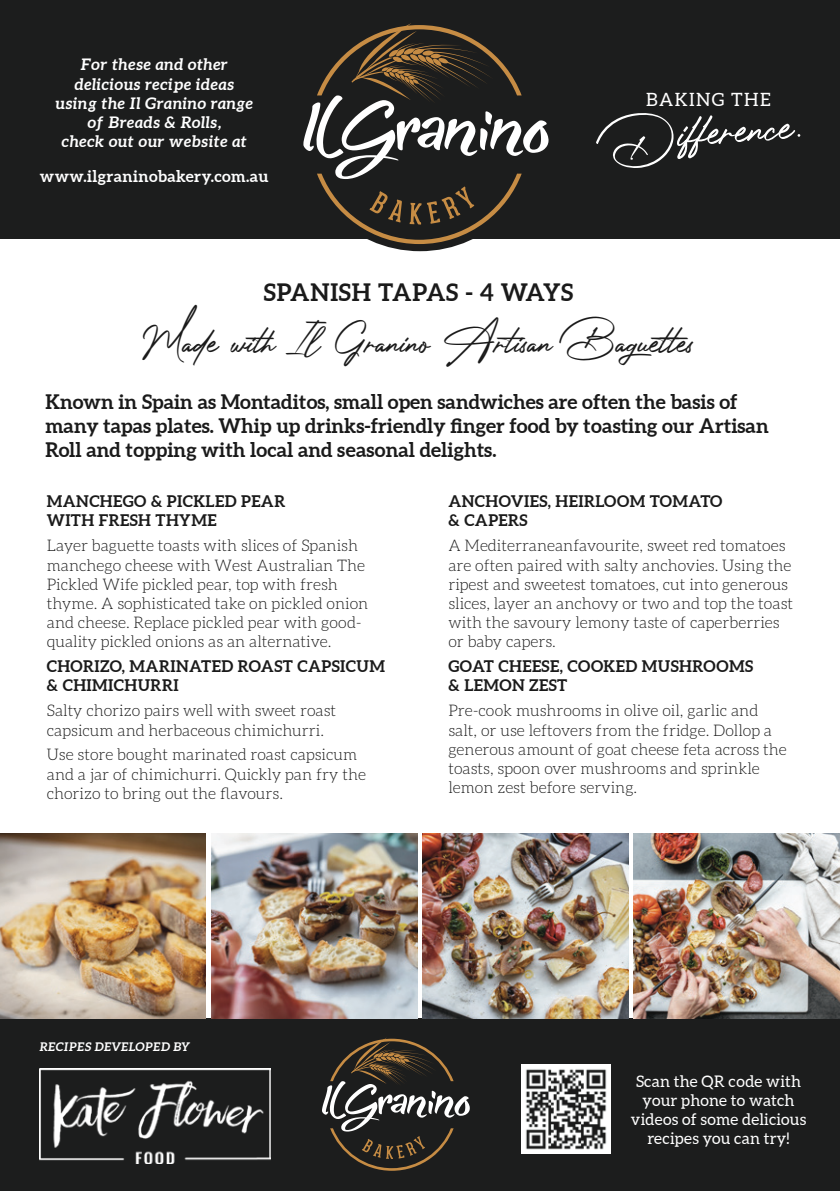
<style>
.page{position:relative;width:840px;height:1191px;background:#fff}
.page>*{position:absolute;margin:0;border:0;box-sizing:border-box;transform-origin:0 0}
.t1{font:55.6px "Photograph Signature";color:#fff}
.t2{font:42px "Photograph Signature";color:#1a1a1a}
.t3{font:700 24px "Aleo";letter-spacing:.03em;color:#1a1a1a}
.t4{font:700 20px/24px "Aleo";color:#1a1a1a}
.t5{font:18.2px "Aleo";letter-spacing:.08em;color:#fff}
.t6{font:300 16px/19.2px "Aleo";color:#1a1a1a}
.t7{font:700 16px/19.2px "Aleo";letter-spacing:.025em;color:#1a1a1a}
.t8{font:italic 700 16px/19.2px "Aleo";letter-spacing:.025em;color:#fff;text-align:center}
.t9{font:16px/19.2px "Aleo";letter-spacing:.01em;color:#fff;text-align:center}
.t10{font:700 16px "Aleo";letter-spacing:.025em;color:#fff}
.t11{font:italic 700 12px "Aleo";color:#fff}
</style>
<div class="page">
<div style="left:0;top:0;width:839px;height:238px;background:#1c1d1d"></div>
<div style="left:0;top:1019px;width:839px;height:172px;background:#1c1d1d"></div>
<img style="left:521px;top:1064px;width:89px;height:89px">
<svg style="left:293px;top:238px;width:168px;height:13px"></svg>
<img style="left:633px;top:833px;width:206px;height:185px">
<img style="left:422px;top:833px;width:206px;height:185px">
<img style="left:0;top:833px;width:205px;height:186px">
<img style="left:211px;top:833px;width:206px;height:185px">
<svg style="left:303px;top:23px;width:245px;height:221px"></svg>
<svg style="left:322px;top:1037px;width:147px;height:133px"></svg>
<img style="left:39px;top:1068px;width:231px;height:95px">
<p class="t8" style="left:56px;top:55px;width:199px">For these and other delicious recipe ideas using the Il Granino range of Breads &amp; Rolls,<br>check out our website at</p>
<p class="t10" style="left:40px;top:167px;width:230px">www.ilgraninobakery.com.au</p>
<p class="t5" style="left:645px;top:89px;width:126px">BAKING THE</p>
<h1 class="t1" style="left:608px;top:88px;width:194px;rotate:-4deg">Difference.</h1>
<h3 class="t3" style="left:264px;top:279px;width:311px">SPANISH TAPAS - 4 WAYS</h3>
<h2 class="t2" style="left:142px;top:305px;width:554px">Made with Il Granino Artisan Baguettes</h2>
<p class="t4" style="left:45px;top:389px;width:724px">Known in Spain as Montaditos, small open sandwiches are often the basis of many tapas plates. Whip up drinks-friendly finger food by toasting our Artisan<br>Roll and topping with local and seasonal delights.</p>
<p class="t7" style="left:47px;top:491px;width:240px">MANCHEGO &amp; PICKLED PEAR<br>WITH FRESH THYME</p>
<p class="t6" style="left:47px;top:536px;width:323px">Layer baguette toasts with slices of Spanish manchego cheese with West Australian The Pickled Wife pickled pear, top with fresh thyme. A sophisticated take on pickled onion and cheese. Replace pickled pear with good&shy;quality pickled onions as an alternative.</p>
<p class="t7" style="left:47px;top:656px;width:339px">CHORIZO, MARINATED ROAST CAPSICUM &amp; CHIMICHURRI</p>
<p class="t6" style="left:47px;top:701px;width:291px">Salty chorizo pairs well with sweet roast capsicum and herbaceous chimichurri.</p>
<p class="t6" style="left:47px;top:745px;width:320px">Use store bought marinated roast capsicum and a jar of chimichurri. Quickly pan fry the chorizo to bring out the flavours.</p>
<p class="t7" style="left:448px;top:491px;width:275px">ANCHOVIES, HEIRLOOM TOMATO &amp; CAPERS</p>
<p class="t6" style="left:448px;top:536px;width:346px">A Mediterraneanfavourite, sweet red tomatoes are often paired with salty anchovies. Using the ripest and sweetest tomatoes, cut into generous slices, layer an anchovy or two and top the toast with the savoury lemony taste of caperberries or baby capers.</p>
<p class="t7" style="left:448px;top:656px;width:306px">GOAT CHEESE, COOKED MUSHROOMS &amp; LEMON ZEST</p>
<p class="t6" style="left:448px;top:701px;width:340px">Pre-cook mushrooms in olive oil, garlic and salt, or use leftovers from the fridge. Dollop a generous amount of goat cheese feta across the toasts, spoon over mushrooms and sprinkle lemon zest before serving.</p>
<p class="t11" style="left:39px;top:1039px;width:152px">RECIPES DEVELOPED BY</p>
<p class="t9" style="left:630px;top:1071px;width:177px">Scan the QR code with your phone to watch videos of some delicious recipes you can try!</p>
</div>
